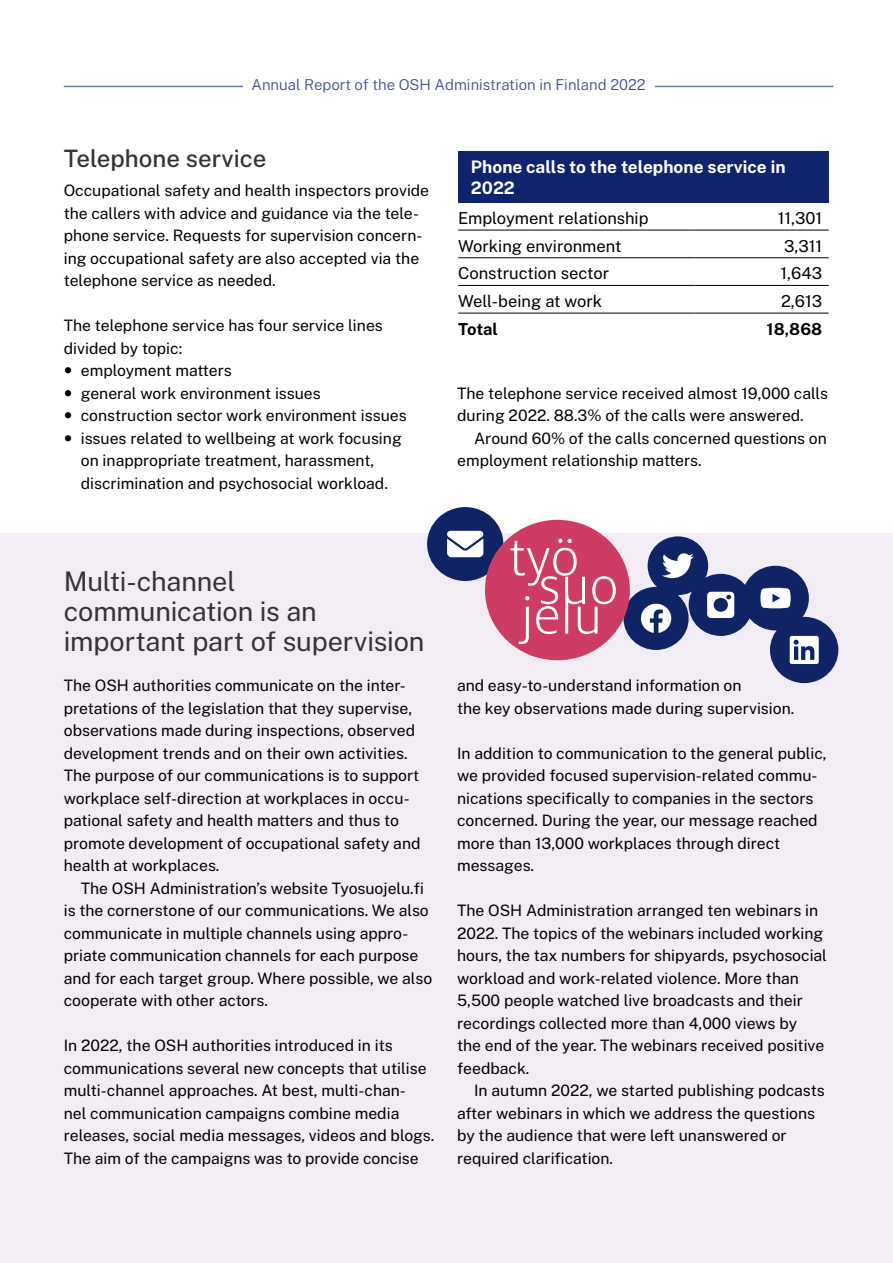
<style>
.page{position:relative;width:893px;height:1263px;background:#fff}
.page>*{position:absolute;margin:0;border:0;box-sizing:border-box;transform-origin:0 0}
.Otsikko_h3_ei_sis_mu{font:27px/30px "Public Sans";letter-spacing:-.005em;color:#333}
.Väliotsikko_ps_h3{font:500 24px "Public Sans";color:#333}
.t1{font:700 17.25px/20.7px "Public Sans";color:#fff}
.t2{font:16.5px "Public Sans";color:#000}
.t3{font:700 16.5px "Public Sans";color:#000}
.Alkuleipis_ylavali{font:15.75px/22.5px "Public Sans";color:#000}
.Alkuleipis{font:15.75px/22.5px "Public Sans";color:#000}
.Leipis{font:15.75px/22.5px "Public Sans";color:#000}
.t4{font:300 15px "Public Sans";color:#3e508a}
</style>
<div class="page">
<hr style="left:64px;top:86px;width:769px;height:1px;background:#6e7ca7">
<div style="left:243px;top:68px;width:411px;height:34px;background:#fff"></div>
<div style="left:0;top:534px;width:893px;height:729px;background:#f2ecf4"></div>
<div style="left:648px;top:536px;width:60px;height:59px;background:#0e2464;border-radius:50%"></div>
<svg style="left:662px;top:553px;width:32px;height:25px"></svg>
<div style="left:742px;top:566px;width:67px;height:64px;background:#0e2464;border-radius:50%"></div>
<svg style="left:760px;top:588px;width:31px;height:20px"></svg>
<div style="left:689px;top:574px;width:64px;height:62px;background:#0e2464;border-radius:50%"></div>
<svg style="left:707px;top:592px;width:27px;height:26px"></svg>
<div style="left:770px;top:617px;width:68px;height:66px;background:#0e2464;border-radius:50%"></div>
<svg style="left:790px;top:636px;width:29px;height:28px"></svg>
<div style="left:427px;top:507px;width:76px;height:74px;background:#0e2464;border-radius:50%"></div>
<svg style="left:447px;top:531px;width:36px;height:26px"></svg>
<div style="left:623px;top:587px;width:66px;height:63px;background:#0e2464;border-radius:50%"></div>
<svg style="left:641px;top:604px;width:30px;height:29px"></svg>
<div style="left:485px;top:520px;width:145px;height:140px;background:#cf3c63;border-radius:50%"></div>
<svg style="left:510px;top:539px;width:106px;height:105px"></svg>
<div style="left:458px;top:151px;width:371px;height:51px;background:#0e246d"></div>
<hr style="left:458px;top:230px;width:238px;height:1px;background:#000">
<hr style="left:696px;top:230px;width:133px;height:1px;background:#000">
<hr style="left:458px;top:257px;width:238px;height:1px;background:#000">
<hr style="left:696px;top:257px;width:133px;height:1px;background:#000">
<hr style="left:458px;top:285px;width:238px;height:1px;background:#000">
<hr style="left:696px;top:285px;width:133px;height:1px;background:#000">
<hr style="left:458px;top:313px;width:238px;height:1px;background:#000">
<hr style="left:696px;top:313px;width:133px;height:1px;background:#000">
<p class="t4" style="left:251px;top:75px;width:396px">Annual Report of the OSH Administration in Finland 2022</p>
<p class="Väliotsikko_ps_h3" style="left:64px;top:142px;width:204px">Telephone service</p>
<p class="Alkuleipis" style="left:64px;top:179px;width:367px">Occupational safety and health inspectors provide the callers with advice and guidance via the tele&shy;phone service. Requests for supervision concern&shy;ing occupational safety are also accepted via the telephone service as needed.</p>
<p class="Alkuleipis_ylavali" style="left:64px;top:314px;width:321px">The telephone service has four service lines divided by topic:</p>
<p class="Alkuleipis" style="left:81px;top:359px;width:153px">employment matters</p>
<p class="Alkuleipis" style="left:81px;top:381px;width:241px">general work environment issues</p>
<p class="Alkuleipis" style="left:81px;top:404px;width:327px">construction sector work environment issues</p>
<p class="Alkuleipis" style="left:81px;top:426px;width:323px">issues related to wellbeing at work focusing on inappropriate treatment, harassment, discrimination and psychosocial workload.</p>
<p class="t1" style="left:471px;top:155px;width:316px">Phone calls to the telephone service in<br>2022</p>
<p class="t2" style="left:458px;top:207px;width:192px">Employment relationship</p>
<p class="t2" style="left:778px;top:207px;width:46px">11,301</p>
<p class="t2" style="left:458px;top:234px;width:165px">Working environment</p>
<p class="t2" style="left:784px;top:234px;width:40px">3,311</p>
<p class="t2" style="left:458px;top:262px;width:152px">Construction sector</p>
<p class="t2" style="left:780px;top:262px;width:43px">1,643</p>
<p class="t2" style="left:458px;top:290px;width:146px">Well-being at work</p>
<p class="t2" style="left:781px;top:290px;width:43px">2,613</p>
<p class="t3" style="left:458px;top:317px;width:41px">Total</p>
<p class="t3" style="left:767px;top:317px;width:57px">18,868</p>
<p class="Alkuleipis_ylavali" style="left:457px;top:381px;width:372px">The telephone service received almost 19,000 calls during 2022. 88.3% of the calls were answered.</p>
<p class="Leipis" style="left:457px;top:426px;width:371px;text-indent:17px">Around 60% of the calls concerned questions on employment relationship matters.</p>
<h3 class="Otsikko_h3_ei_sis_mu" style="left:64px;top:565px;width:362px">Multi-channel communication is an important part of supervision</h3>
<p class="Alkuleipis" style="left:64px;top:674px;width:358px">The OSH authorities communicate on the inter&shy;pretations of the legislation that they supervise, observations made during inspections, observed development trends and on their own activities.<br>The purpose of our communications is to support workplace self-direction at workplaces in occu&shy;pational safety and health matters and thus to promote development of occupational safety and health at workplaces.</p>
<p class="Leipis" style="left:64px;top:876px;width:370px;text-indent:17px">The OSH Administration’s website Tyosuojelu.fi is the cornerstone of our communications. We also communicate in multiple channels using appro&shy;priate communication channels for each purpose and for each target group. Where possible, we also cooperate with other actors.</p>
<p class="Alkuleipis_ylavali" style="left:64px;top:1034px;width:372px">In 2022, the OSH authorities introduced in its communications several new concepts that utilise multi-channel approaches. At best, multi-chan-<br>nel communication campaigns combine media releases, social media messages, videos and blogs.<br>The aim of the campaigns was to provide concise</p>
<p class="Alkuleipis_ylavali" style="left:457px;top:674px;width:339px">and easy-to-understand information on<br>the key observations made during supervision.</p>
<p class="Alkuleipis_ylavali" style="left:457px;top:741px;width:371px">In addition to communication to the general public, we provided focused supervision-related commu&shy;nications specifically to companies in the sectors concerned. During the year, our message reached more than 13,000 workplaces through direct messages.</p>
<p class="Alkuleipis_ylavali" style="left:457px;top:899px;width:371px">The OSH Administration arranged ten webinars in 2022. The topics of the webinars included working hours, the tax numbers for shipyards, psychosocial workload and work-related violence. More than 5,500 people watched live broadcasts and their recordings collected more than 4,000 views by<br>the end of the year. The webinars received positive feedback.</p>
<p class="Leipis" style="left:457px;top:1079px;width:369px;text-indent:17px">In autumn 2022, we started publishing podcasts after webinars in which we address the questions by the audience that were left unanswered or required clarification.</p>
</div>
